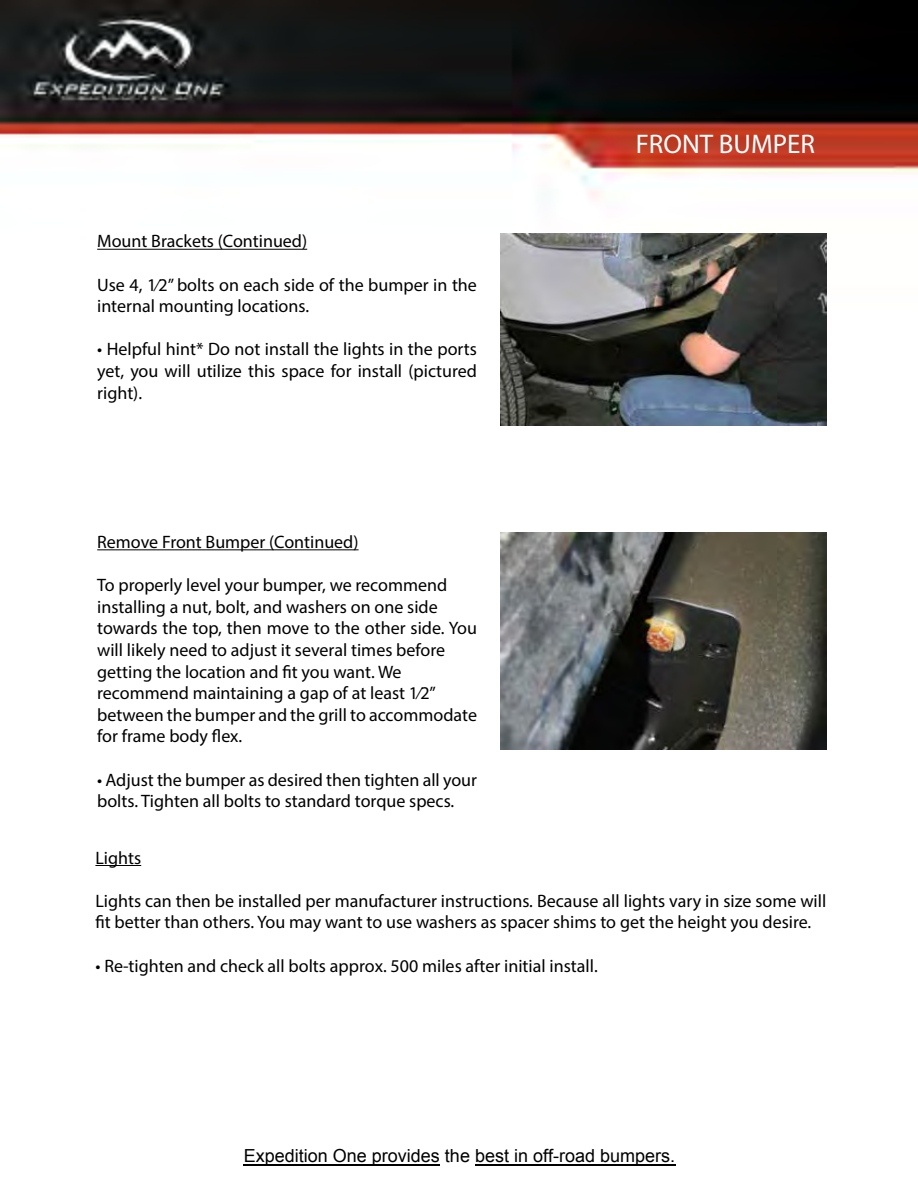
<style>
.page{position:relative;width:918px;height:1188px;background:#fff}
.page>*{position:absolute;margin:0;border:0;box-sizing:border-box;transform-origin:0 0}
.t1{font:27px "Myriad Pro";color:#fff}
.t2{font:18px/21.6px "Myriad Pro";color:#000}
.t3{font:18px "Arial";color:#000}
</style>
<div class="page">
<img style="left:0;top:0;width:918px;height:1166px">
<hr style="left:97px;top:249px;width:210px;height:1px;background:#000">
<img style="left:500px;top:233px;width:326px;height:193px">
<img style="left:500px;top:532px;width:326px;height:218px">
<hr style="left:97px;top:549px;width:262px;height:1px;background:#000">
<hr style="left:95px;top:865px;width:46px;height:1px;background:#000">
<hr style="left:475px;top:1165px;width:200px;height:1px;background:#000">
<hr style="left:244px;top:1165px;width:196px;height:1px;background:#000">
<p class="t2" style="left:97px;top:230px;width:212px">Mount Brackets (Continued)</p>
<p class="t2" style="left:97px;top:274px;width:381px">Use 4, 1⁄2” bolts on each side of the bumper in the internal mounting locations.</p>
<p class="t2" style="left:97px;top:338px;width:381px;text-align:justify">• Helpful hint* Do not install the lights in the ports yet, you will utilize this space for install (pictured right).</p>
<p class="t2" style="left:97px;top:531px;width:263px">Remove Front Bumper (Continued)</p>
<p class="t2" style="left:97px;top:574px;width:381px">To properly level your bumper, we recommend installing a nut, bolt, and washers on one side towards the top, then move to the other side. You will likely need to adjust it several times before getting the location and fit you want. We recommend maintaining a gap of at least 1⁄2” between the bumper and the grill to accommodate for frame body flex.</p>
<p class="t2" style="left:97px;top:769px;width:381px">• Adjust the bumper as desired then tighten all your bolts. Tighten all bolts to standard torque specs.</p>
<h1 class="t1" style="left:636px;top:127px;width:181px">FRONT BUMPER</h1>
<p class="t2" style="left:95px;top:847px;width:47px">Lights</p>
<p class="t2" style="left:95px;top:890px;width:732px">Lights can then be installed per manufacturer instructions. Because all lights vary in size some will fit better than others. You may want to use washers as spacer shims to get the height you desire.</p>
<p class="t2" style="left:95px;top:955px;width:504px">• Re-tighten and check all bolts approx. 500 miles after initial install.</p>
<p class="t3" style="left:244px;top:1143px;width:433px">Expedition One provides the best in off-road bumpers.</p>
</div>
